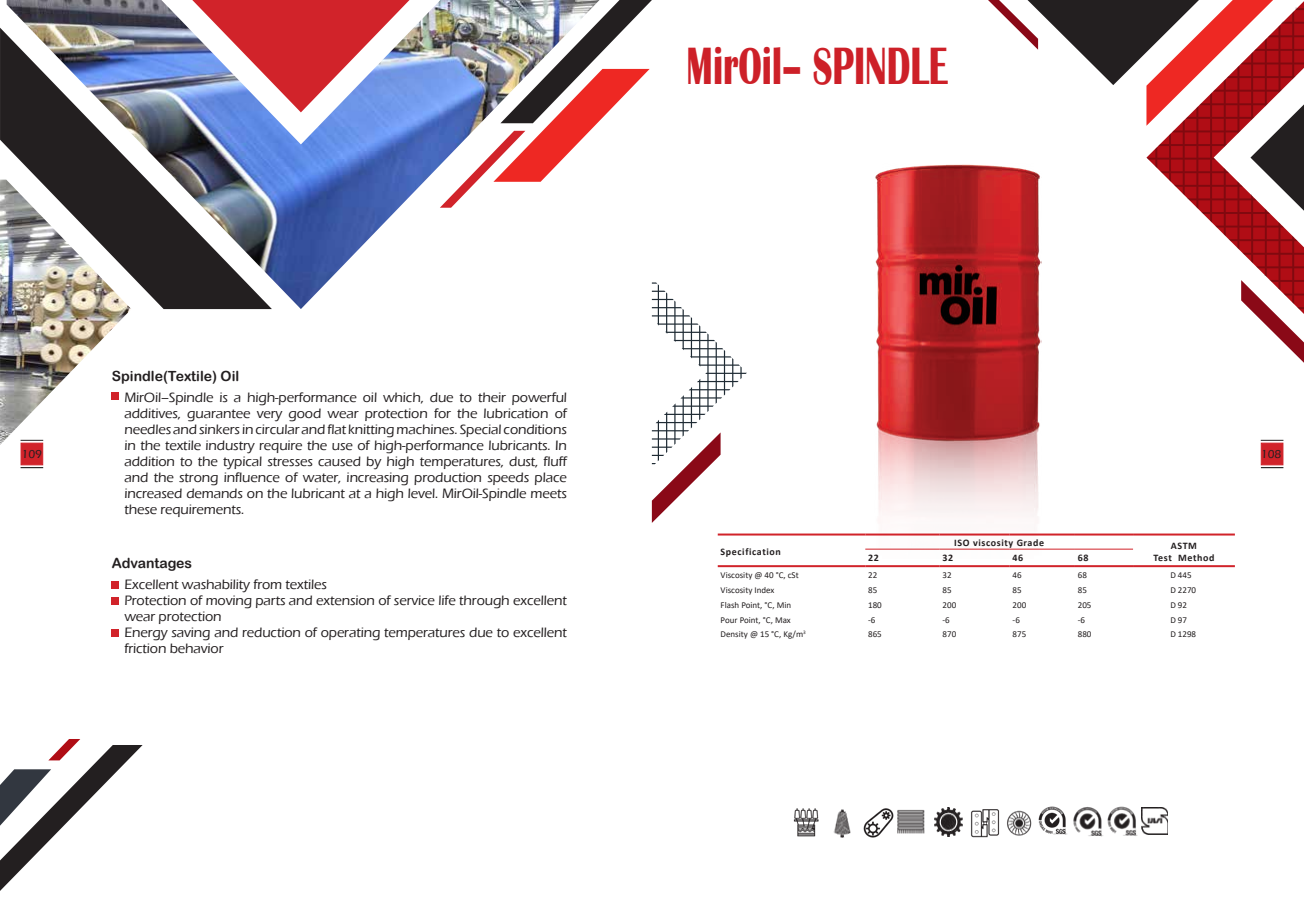
<style>
.page{position:relative;width:1304px;height:908px;background:#fff}
.page>*{position:absolute;margin:0;border:0;box-sizing:border-box;transform-origin:0 0}
.t1{font:700 54px "Britannic";color:#cd2028;scale:.67 1}
.Text_Tozihat{font:500 14px/16px "Eras ITC";letter-spacing:-.01em;color:#231f20}
.t2{font:14px "Arial Rounded MT Bold";color:#231f20}
.t3{font:500 12px "Eras ITC";color:#231f20}
.t4{font:700 10px "Calibri";letter-spacing:.06em;color:#231f20}
.t5{font:9px "Calibri";color:#231f20}
.t6{font:5.2px "Calibri";color:#231f20}
</style>
<div class="page">
<svg style="left:988px;top:0;width:316px;height:362px"></svg>
<svg style="left:1146px;top:8px;width:158px;height:301px"></svg>
<svg style="left:652px;top:282px;width:95px;height:240px"></svg>
<hr style="left:718px;top:533px;width:147px;height:2px;background:#d1232a">
<hr style="left:718px;top:565px;width:147px;height:2px;background:#d1232a">
<hr style="left:865px;top:533px;width:75px;height:2px;background:#d1232a">
<hr style="left:1010px;top:533px;width:65px;height:2px;background:#d1232a">
<hr style="left:1075px;top:533px;width:58px;height:2px;background:#d1232a">
<hr style="left:1133px;top:533px;width:102px;height:2px;background:#d1232a">
<hr style="left:1133px;top:565px;width:102px;height:2px;background:#d1232a">
<hr style="left:865px;top:548px;width:75px;height:1px;background:#d1232a">
<hr style="left:1010px;top:548px;width:65px;height:1px;background:#d1232a">
<hr style="left:1075px;top:548px;width:58px;height:1px;background:#d1232a">
<hr style="left:865px;top:565px;width:75px;height:2px;background:#d1232a">
<hr style="left:940px;top:565px;width:70px;height:2px;background:#d1232a">
<hr style="left:1010px;top:565px;width:65px;height:2px;background:#d1232a">
<hr style="left:1075px;top:565px;width:58px;height:2px;background:#d1232a">
<img style="left:1107px;top:806px;width:31px;height:30px">
<img style="left:1073px;top:807px;width:30px;height:29px">
<img style="left:1038px;top:806px;width:29px;height:29px">
<img style="left:971px;top:809px;width:29px;height:29px">
<img style="left:793px;top:808px;width:132px;height:30px">
<img style="left:1007px;top:810px;width:25px;height:26px">
<img style="left:1142px;top:807px;width:26px;height:26px">
<img style="left:934px;top:807px;width:29px;height:28px">
<div style="left:1261px;top:442px;width:22px;height:23px;background:#d1232a;border:1px solid #d1232a"></div>
<img style="left:7px;top:0;width:433px;height:309px">
<svg style="left:192px;top:0;width:217px;height:112px"></svg>
<img style="left:440px;top:0;width:212px;height:208px">
<div style="left:112px;top:629px;width:7px;height:7px;background:#d1232a"></div>
<div style="left:112px;top:597px;width:7px;height:7px;background:#d1232a"></div>
<div style="left:112px;top:580px;width:7px;height:8px;background:#d1232a"></div>
<svg style="left:0;top:739px;width:143px;height:151px"></svg>
<div style="left:21px;top:442px;width:22px;height:23px;background:#d1232a;border:1px solid #d1232a"></div>
<svg style="left:1261px;top:440px;width:22px;height:1px"></svg>
<svg style="left:1261px;top:467px;width:22px;height:1px"></svg>
<img style="left:0;top:173px;width:131px;height:272px">
<svg style="left:21px;top:467px;width:22px;height:1px"></svg>
<img style="left:874px;top:163px;width:168px;height:387px">
<p class="t3" style="left:22px;top:447px;width:22px">109</p>
<p class="t2" style="left:112px;top:367px;width:129px">Spindle(Textile) Oil</p>
<p class="Text_Tozihat" style="left:124px;top:389px;width:444px;text-align:justify">MirOil–Spindle is a high-performance oil which, due to their powerful additives, guarantee very good wear protection for the lubrication of needlesandsinkersincircularandflatknittingmachines.Specialconditions in the textile industry require the use of high-performance lubricants In. addition to the typical stresses caused by high temperatures, dust, fluff and the strong influence of water, increasing production speeds place increased demands on the lubricant at a high level. MirOil-Spindle meets these requirements.</p>
<p class="t2" style="left:112px;top:555px;width:82px">Advantages</p>
<p class="Text_Tozihat" style="left:124px;top:576px;width:204px">Excellent washability from textiles</p>
<p class="Text_Tozihat" style="left:124px;top:592px;width:444px">Protection of moving parts and extension of service life through excellent wear protection</p>
<p class="Text_Tozihat" style="left:124px;top:624px;width:444px">Energy saving and reduction of operating temperatures due to excellent friction behavior</p>
<p class="t1" style="left:687px;top:36px;width:392px">MirOil– SPINDLE</p>
<p class="t3" style="left:1261px;top:447px;width:22px">108</p>
<p class="t4" style="left:721px;top:544px;width:62px">Specification</p>
<p class="t4" style="left:868px;top:550px;width:12px">22</p>
<p class="t4" style="left:954px;top:535px;width:91px">ISO viscosity Grade</p>
<p class="t4" style="left:943px;top:550px;width:12px">32</p>
<p class="t4" style="left:1013px;top:550px;width:12px">46</p>
<p class="t4" style="left:1078px;top:550px;width:12px">68</p>
<p class="t4" style="left:1171px;top:538px;width:28px">ASTM</p>
<p class="t4" style="left:1178px;top:550px;width:38px">Method</p>
<p class="t4" style="left:1153px;top:550px;width:20px">Test</p>
<p class="t5" style="left:721px;top:568px;width:80px">Viscosity @ 40 ,C° cSt</p>
<p class="t5" style="left:868px;top:568px;width:11px">22</p>
<p class="t5" style="left:943px;top:568px;width:11px">32</p>
<p class="t5" style="left:1013px;top:568px;width:11px">46</p>
<p class="t5" style="left:1078px;top:568px;width:11px">68</p>
<p class="t5" style="left:1170px;top:568px;width:23px">D 445</p>
<p class="t5" style="left:721px;top:583px;width:55px">Viscosity Index</p>
<p class="t5" style="left:868px;top:583px;width:11px">85</p>
<p class="t5" style="left:943px;top:583px;width:11px">85</p>
<p class="t5" style="left:1013px;top:583px;width:11px">85</p>
<p class="t5" style="left:1078px;top:583px;width:11px">85</p>
<p class="t5" style="left:1170px;top:583px;width:27px">D 2270</p>
<p class="t5" style="left:721px;top:598px;width:72px">Flash Point ,C°, M i n</p>
<p class="t5" style="left:868px;top:598px;width:15px">180</p>
<p class="t5" style="left:943px;top:598px;width:15px">200</p>
<p class="t5" style="left:1013px;top:598px;width:15px">200</p>
<p class="t5" style="left:1078px;top:598px;width:15px">205</p>
<p class="t5" style="left:1170px;top:598px;width:18px">D92</p>
<p class="t5" style="left:721px;top:613px;width:72px">Pour Point ,C°, M a x</p>
<p class="t5" style="left:868px;top:613px;width:9px">-6</p>
<p class="t5" style="left:943px;top:613px;width:9px">-6</p>
<p class="t5" style="left:1013px;top:613px;width:9px">-6</p>
<p class="t5" style="left:1078px;top:613px;width:9px">-6</p>
<p class="t5" style="left:1170px;top:613px;width:18px">D97</p>
<p class="t5" style="left:721px;top:627px;width:84px">Density @ 1 5 ,C° K g m/</p>
<p class="t6" style="left:803px;top:628px;width:4px">3</p>
<p class="t5" style="left:868px;top:627px;width:15px">865</p>
<p class="t5" style="left:943px;top:627px;width:15px">870</p>
<p class="t5" style="left:1013px;top:627px;width:15px">875</p>
<p class="t5" style="left:1078px;top:627px;width:15px">880</p>
<p class="t5" style="left:1170px;top:627px;width:27px">D 1298</p>
</div>
